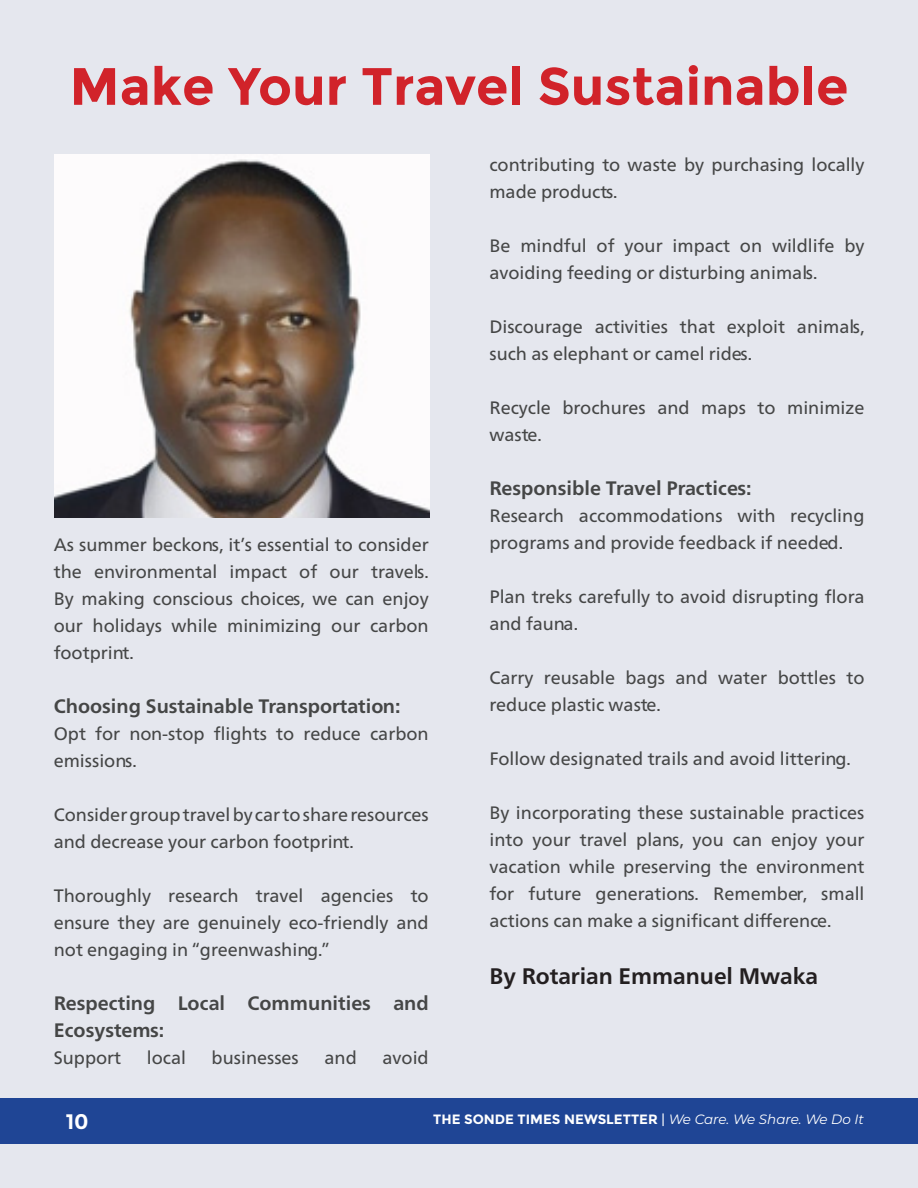
<style>
.page{position:relative;width:918px;height:1188px;background:#e5e7ee}
.page>*{position:absolute;margin:0;border:0;box-sizing:border-box;transform-origin:0 0}
.Paragraph_Style_1{font:700 52.5px "Montserrat";color:#d1232a}
.Paragraph_Style_1-2{font:700 22.5px "Neue Frutiger World";color:#231f20}
.t1{font:700 21px "Montserrat";color:#fff}
.Paragraph_Style_1-3{font:700 19.5px/27px "Neue Frutiger World";color:#454646}
.Paragraph_Style_1-4{font:18px/27px "Neue Frutiger World";color:#454646}
.t2{font:700 13.5px "Montserrat";color:#fff}
.s1{font-weight:400}
.s2{font-weight:400;font-style:italic}
</style>
<div class="page">
<div style="left:0;top:1098px;width:918px;height:45px;background:#1f4595"></div>
<img style="left:54px;top:155px;width:375px;height:363px">
<p class="Paragraph_Style_1" style="left:70px;top:55px;width:780px">Make Your Travel Sustainable</p>
<p class="Paragraph_Style_1-4" style="left:54px;top:531px;width:377px;text-align:justify">As summer beckons, it’s essential to consider the environmental impact of our travels.<br>By making conscious choices, we can enjoy our holidays while minimizing our carbon footprint.</p>
<p class="Paragraph_Style_1-3" style="left:54px;top:692px;width:348px">Choosing Sustainable Transportation:</p>
<p class="Paragraph_Style_1-4" style="left:54px;top:720px;width:377px">Opt for non-stop flights to reduce carbon emissions.</p>
<p class="Paragraph_Style_1-4" style="left:54px;top:801px;width:377px">Consider group travel by car to share resources and decrease your carbon footprint.</p>
<p class="Paragraph_Style_1-4" style="left:54px;top:882px;width:377px;text-align:justify">Thoroughly research travel agencies to ensure they are genuinely eco-friendly and not engaging in “greenwashing.”</p>
<p class="Paragraph_Style_1-3" style="left:54px;top:989px;width:377px">Respecting Local Communities and<br>Ecosystems:</p>
<p class="Paragraph_Style_1-4" style="left:54px;top:1044px;width:69px">Support</p>
<p class="Paragraph_Style_1-4" style="left:147px;top:1044px;width:41px">local</p>
<p class="Paragraph_Style_1-4" style="left:212px;top:1044px;width:89px">businesses</p>
<p class="Paragraph_Style_1-4" style="left:325px;top:1044px;width:34px">and</p>
<p class="Paragraph_Style_1-4" style="left:383px;top:1044px;width:48px">avoid</p>
<p class="Paragraph_Style_1-4" style="left:489px;top:151px;width:377px">contributing to waste by purchasing locally made products.</p>
<p class="Paragraph_Style_1-4" style="left:489px;top:232px;width:377px">Be mindful of your impact on wildlife by avoiding feeding or disturbing animals.</p>
<p class="Paragraph_Style_1-4" style="left:489px;top:313px;width:377px">Discourage activities that exploit animals, such as elephant or camel rides.</p>
<p class="Paragraph_Style_1-4" style="left:489px;top:394px;width:377px">Recycle brochures and maps to minimize waste.</p>
<p class="Paragraph_Style_1-3" style="left:489px;top:474px;width:264px">Responsible Travel Practices:</p>
<p class="Paragraph_Style_1-4" style="left:489px;top:502px;width:377px">Research accommodations with recycling programs and provide feedback if needed.</p>
<p class="Paragraph_Style_1-4" style="left:489px;top:583px;width:377px">Plan treks carefully to avoid disrupting flora and fauna.</p>
<p class="Paragraph_Style_1-4" style="left:489px;top:664px;width:377px">Carry reusable bags and water bottles to reduce plastic waste.</p>
<p class="Paragraph_Style_1-4" style="left:489px;top:745px;width:363px">Follow designated trails and avoid littering.</p>
<p class="Paragraph_Style_1-4" style="left:489px;top:799px;width:377px;text-align:justify">By incorporating these sustainable practices into your travel plans, you can enjoy your vacation while preserving the environment for future generations. Remember, small actions can make a significant difference.</p>
<p class="Paragraph_Style_1-2" style="left:489px;top:956px;width:330px">By Rotarian Emmanuel Mwaka</p>
<p class="t1" style="left:66px;top:1109px;width:24px">10</p>
<p class="t2" style="left:433px;top:1111px;width:432px">THE SONDE TIMES NEWSLETTER <span class="s1">|</span> <span class="s2">We Care. We Share. We Do It</span></p>
</div>
